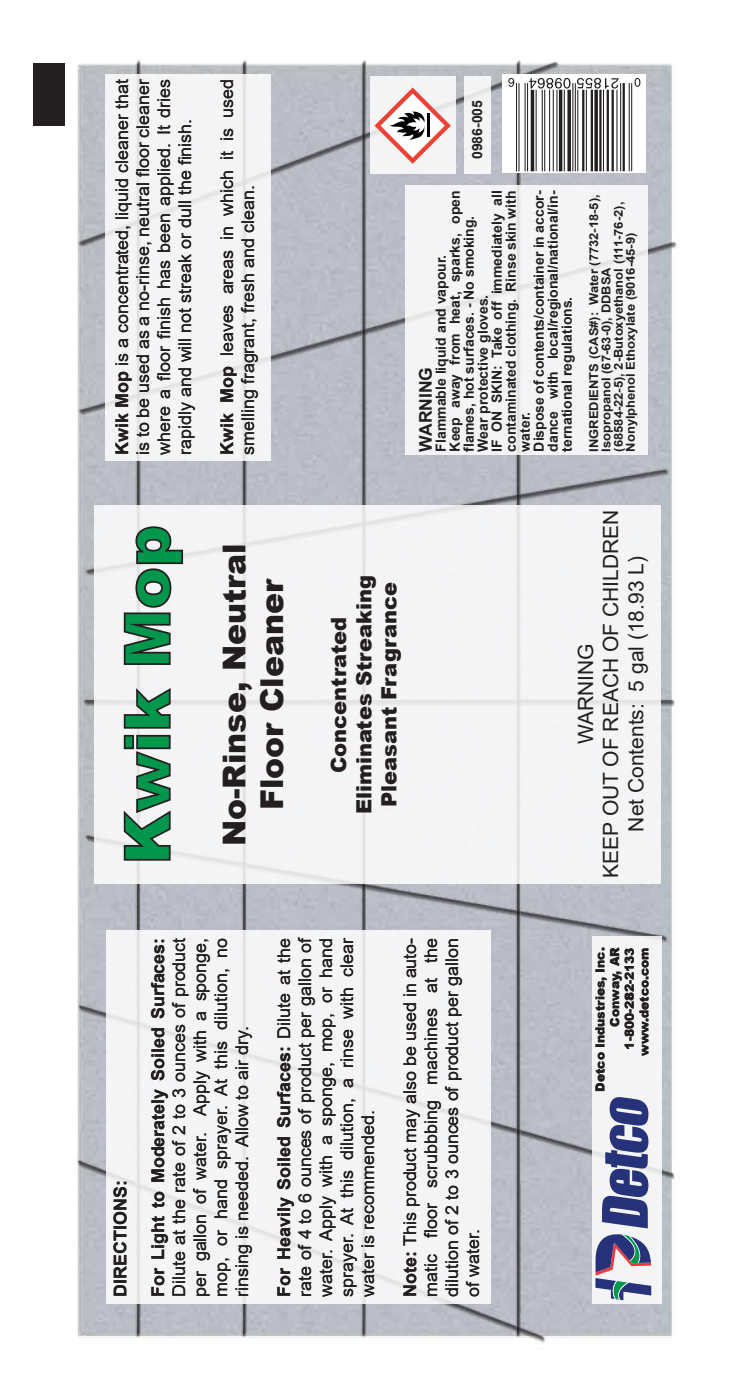
<style>
.page{position:relative;width:756px;height:1386px;background:#fff}
.page>*{position:absolute;margin:0;border:0;box-sizing:border-box;transform-origin:0 0}
.t1{font:900 63px "Arial";color:#00964c}
.t2{font:900 31.5px/37.8px "Arial";color:#231f20;text-align:center}
.t3{font:21px/25.2px "Arial";color:#231f20;text-align:center}
.t4{font:900 21px/25.2px "Arial";color:#231f20;text-align:center}
.t5{font:17.5px/21px "Arial";color:#231f20;text-align:justify}
.t6{font:700 17.5px/37.8px "Arial";color:#231f20}
.t7{font:700 14px/14px "Arial";color:#231f20}
.t8{font:700 12.25px/12.2px "Arial";color:#231f20;scale:1.06 1}
.t9{font:900 12.25px/14.7px "Arial";color:#231f20;text-align:right}
.s1{font-weight:700}
</style>
<div class="page">
<img style="left:607px;top:64px;width:65px;height:1274px">
<img style="left:662px;top:638px;width:13px;height:131px">
<img style="left:428px;top:477px;width:244px;height:161px">
<img style="left:428px;top:771px;width:244px;height:170px">
<img style="left:583px;top:941px;width:92px;height:302px">
<img style="left:428px;top:178px;width:249px;height:299px">
<img style="left:428px;top:1097px;width:179px;height:241px">
<img style="left:428px;top:64px;width:193px;height:121px">
<img style="left:309px;top:60px;width:119px;height:1278px">
<img style="left:453px;top:60px;width:130px;height:1283px">
<img style="left:203px;top:60px;width:106px;height:1278px">
<img style="left:76px;top:60px;width:127px;height:1278px">
<div style="left:106px;top:930px;width:385px;height:374px;background:#f4f4f6"></div>
<svg style="left:502px;top:75px;width:144px;height:98px"></svg>
<div style="left:592px;top:936px;width:70px;height:368px;background:#f4f4f6"></div>
<div style="left:405px;top:185px;width:243px;height:270px;background:#f4f4f6"></div>
<div style="left:95px;top:506px;width:567px;height:378px;background:#f4f4f6"></div>
<div style="left:105px;top:75px;width:165px;height:386px;background:#f4f4f6"></div>
<svg style="left:123px;top:686px;width:49px;height:176px"></svg>
<svg style="left:121px;top:526px;width:63px;height:140px"></svg>
<div style="left:370px;top:76px;width:85px;height:97px;background:#f4f4f6"></div>
<div style="left:33px;top:63px;width:32px;height:63px;background:#231f20"></div>
<svg style="left:595px;top:1097px;width:56px;height:203px"></svg>
<div style="left:465px;top:76px;width:26px;height:97px;background:#f4f4f6"></div>
<svg style="left:374px;top:87px;width:77px;height:77px"></svg>
<hr style="left:629px;top:83px;width:1px;height:88px;background:#231f20">
<hr style="left:631px;top:83px;width:1px;height:88px;background:#231f20">
<hr style="left:623px;top:83px;width:2px;height:88px;background:#231f20">
<hr style="left:616px;top:90px;width:2px;height:81px;background:#231f20">
<hr style="left:620px;top:83px;width:1px;height:88px;background:#231f20">
<hr style="left:607px;top:90px;width:2px;height:81px;background:#231f20">
<hr style="left:612px;top:90px;width:2px;height:81px;background:#231f20">
<hr style="left:603px;top:90px;width:1px;height:81px;background:#231f20">
<hr style="left:599px;top:90px;width:3px;height:81px;background:#231f20">
<svg style="left:594px;top:90px;width:4px;height:81px"></svg>
<hr style="left:591px;top:90px;width:2px;height:81px;background:#231f20">
<hr style="left:586px;top:90px;width:1px;height:81px;background:#231f20">
<hr style="left:582px;top:90px;width:2px;height:81px;background:#231f20">
<hr style="left:572px;top:83px;width:1px;height:88px;background:#231f20">
<hr style="left:575px;top:83px;width:1px;height:88px;background:#231f20">
<hr style="left:577px;top:90px;width:1px;height:81px;background:#231f20">
<svg style="left:567px;top:90px;width:4px;height:81px"></svg>
<hr style="left:564px;top:90px;width:1px;height:81px;background:#231f20">
<hr style="left:559px;top:90px;width:3px;height:81px;background:#231f20">
<hr style="left:536px;top:90px;width:1px;height:81px;background:#231f20">
<hr style="left:542px;top:90px;width:1px;height:81px;background:#231f20">
<hr style="left:544px;top:90px;width:1px;height:81px;background:#231f20">
<hr style="left:549px;top:90px;width:1px;height:81px;background:#231f20">
<hr style="left:553px;top:90px;width:1px;height:81px;background:#231f20">
<hr style="left:556px;top:90px;width:1px;height:81px;background:#231f20">
<hr style="left:531px;top:90px;width:3px;height:81px;background:#231f20">
<hr style="left:516px;top:83px;width:1px;height:88px;background:#231f20">
<hr style="left:518px;top:83px;width:2px;height:88px;background:#231f20">
<hr style="left:525px;top:83px;width:1px;height:88px;background:#231f20">
<hr style="left:527px;top:83px;width:1px;height:88px;background:#231f20">
<svg style="left:635px;top:78px;width:5px;height:9px"></svg>
<svg style="left:577px;top:78px;width:41px;height:11px"></svg>
<svg style="left:529px;top:78px;width:41px;height:11px"></svg>
<svg style="left:508px;top:78px;width:6px;height:9px"></svg>
<p class="t5" style="left:111px;top:455px;width:378px;rotate:-90deg"><span class="s1">Kwik Mop</span> is a concentrated, liquid cleaner that is to be used as a no-rinse, neutral floor cleaner where a floor finish has been applied. It dries rapidly and will not streak or dull the finish.</p>
<p class="t5" style="left:216px;top:455px;width:378px;rotate:-90deg"><span class="s1">Kwik Mop</span> leaves areas in which it is used smelling fragrant, fresh and clean.</p>
<h1 class="t1" style="left:102px;top:864px;width:341px;rotate:-90deg">Kwik Mop</h1>
<h2 class="t2" style="left:214px;top:846px;width:305px;rotate:-90deg">No-Rinse, Neutral<br>Floor Cleaner</h2>
<p class="t7" style="left:471px;top:159px;width:61px;rotate:-90deg">0986-005</p>
<p class="t7" style="left:434px;top:452px;width:262px;rotate:-90deg">Flammable liquid and vapour.<br>Keep away from heat, sparks, open flames, hot surfaces. - No smoking.<br>Wear protective gloves.<br>IF ON SKIN: Take off immediately all contaminated clothing. Rinse skin with water.<br>Dispose of contents/container in accor&shy;dance with local/regional/national/in&shy;ternational regulations.</p>
<p class="t8" style="left:588px;top:452px;width:244px;rotate:-90deg">INGREDIENTS (CAS#): Water (7732-18-5), Isopropanol (67-63-0), DDBSA (68584-22-5), 2-Butoxyethanol (111-76-2), Nonylphenol Ethoxylate (9016-45-9)</p>
<p class="t6" style="left:407px;top:452px;width:86px;rotate:-90deg">WARNING</p>
<p class="t4" style="left:325px;top:814px;width:241px;rotate:-90deg">Concentrated<br>Eliminates Streaking<br>Pleasant Fragrance</p>
<p class="t3" style="left:573px;top:878px;width:369px;rotate:-90deg">WARNING<br>KEEP OUT OF REACH OF CHILDREN<br>Net Contents: 5 gal (18.93 L)</p>
<p class="t6" style="left:102px;top:1297px;width:360px;rotate:-90deg">DIRECTIONS:<br>For Light to Moderately Soiled Surfaces:</p>
<p class="t5" style="left:168px;top:1297px;width:360px;rotate:-90deg">Dilute at the rate of 2 to 3 ounces of product per gallon of water. Apply with a sponge, mop, or hand sprayer. At this dilution, no rinsing is needed. Allow to air dry.</p>
<p class="t5" style="left:273px;top:1297px;width:361px;rotate:-90deg"><span class="s1">For Heavily Soiled Surfaces:</span> Dilute at the rate of 4 to 6 ounces of product per gallon of water. Apply with a sponge, mop, or hand sprayer. At this dilution, a rinse with clear water is recommended.</p>
<p class="t5" style="left:399px;top:1297px;width:360px;rotate:-90deg"><span class="s1">Note:</span> This product may also be used in auto&shy;matic floor scrubbbing machines at the dilution of 2 to 3 ounces of product per gallon of water.</p>
<p class="t9" style="left:592px;top:1092px;width:146px;rotate:-90deg">Detco Industries, Inc.<br>Conway, AR<br>1-800-282-2133 www.detco.com</p>
</div>
